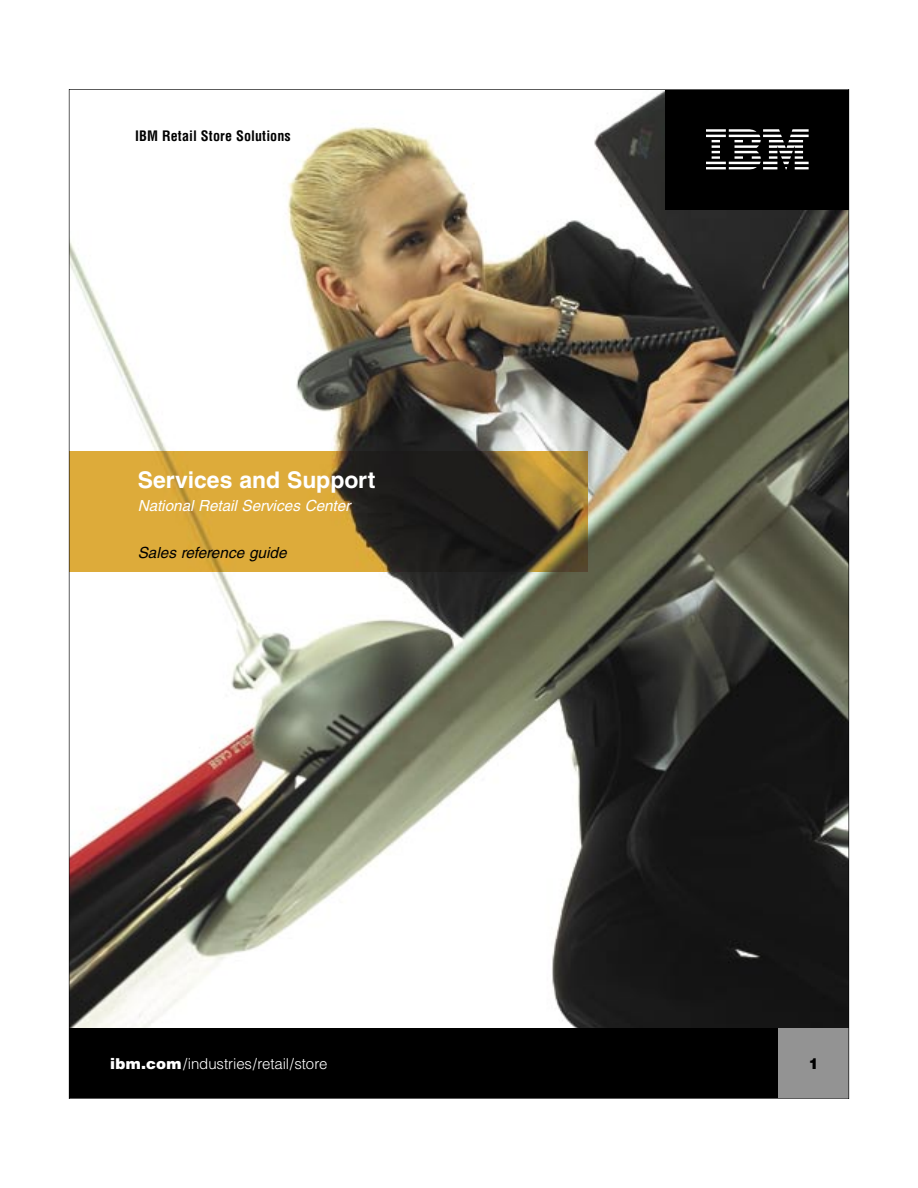
<style>
.page{position:relative;width:918px;height:1188px;background:#fff}
.page>*{position:absolute;margin:0;border:0;box-sizing:border-box;transform-origin:0 0}
.t1{font:700 22.95px "Helvetica";color:#fff}
.t2{font:italic 15.3px "Helvetica";letter-spacing:-.005em;color:#fff}
.t3{font:italic 15.3px "Helvetica";color:#000}
.t4{font:300 15px "Helvetica";letter-spacing:-.005em;color:#fff}
.t5{font:900 15px "Helvetica";color:#000}
.t6{font:700 condensed 14.1px "Helvetica";letter-spacing:.005em;color:#000}
.s1{font-weight:900}
</style>
<div class="page">
<img style="left:70px;top:90px;width:779px;height:938px">
<div style="left:69px;top:1028px;width:780px;height:71px;background:#000"></div>
<div style="left:666px;top:89px;width:183px;height:121px;background:#000"></div>
<svg style="left:706px;top:129px;width:103px;height:40px"></svg>
<div style="left:778px;top:1028px;width:71px;height:71px;background:#939393"></div>
<img style="left:70px;top:451px;width:517px;height:121px">
<hr style="left:69px;top:89px;width:1px;height:1010px;background:#000">
<hr style="left:69px;top:1098px;width:780px;height:1px;background:#000">
<hr style="left:849px;top:89px;width:1px;height:1010px;background:#000">
<hr style="left:69px;top:89px;width:780px;height:1px;background:#000">
<p class="t6" style="left:135px;top:127px;width:157px">IBM Retail Store Solutions</p>
<h1 class="t1" style="left:138px;top:466px;width:239px">Services and Support</h1>
<p class="t2" style="left:138px;top:497px;width:214px">National Retail Services Center</p>
<p class="t3" style="left:138px;top:544px;width:151px">Sales reference guide</p>
<p class="t4" style="left:110px;top:1055px;width:219px"><span class="s1">ibm.com</span>/industries/retail/store</p>
<p class="t5" style="left:809px;top:1054px;width:12px">1</p>
</div>
